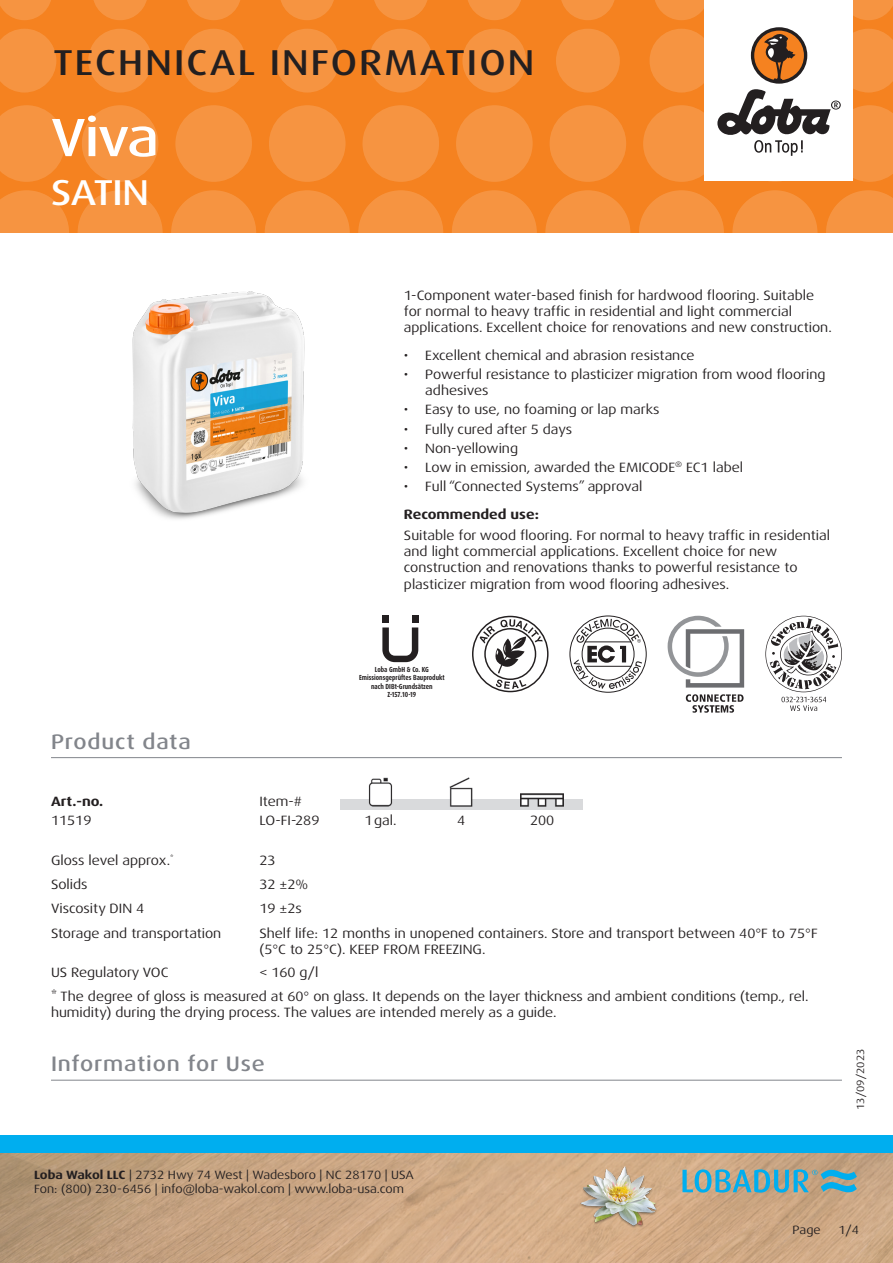
<style>
.page{position:relative;width:893px;height:1263px;background:#fff}
.page>*{position:absolute;margin:0;border:0;box-sizing:border-box;transform-origin:0 0}
.t1{font:500 expanded 54px "Dax Pro";color:#fff}
.t2{font:500 expanded 36px "Dax Pro";letter-spacing:.06em;color:#231f20}
.t3{font:500 expanded 36px "Dax Pro";letter-spacing:-.015em;color:#fff}
.Titel_grau{font:500 expanded 21px "Dax Pro";letter-spacing:.04em;color:#82858b}
.Text{font:expanded 13.5px/16.2px "Dax Pro";color:#231f20}
.Text_Bold{font:700 expanded 13.5px "Dax Pro";color:#231f20}
.Text_zentriert{font:expanded 13.5px "Dax Pro";color:#231f20}
.t4{font:expanded 12px/14.4px "Dax Pro";color:#231f20}
.t5{font:expanded 10.5px "Dax Pro";color:#231f20}
.DIBT{font:700 7.35px/8.6px "Dax Pro";color:#231f20;text-align:center;scale:.82 1}
.s1{font-weight:700}
</style>
<div class="page">
<div style="left:0;top:0;width:893px;height:233px;background:#f58220"></div>
<svg style="left:0;top:190px;width:69px;height:43px"></svg>
<svg style="left:78px;top:190px;width:85px;height:85px;fill:#f69441"></svg>
<svg style="left:171px;top:190px;width:85px;height:85px;fill:#f69441"></svg>
<svg style="left:265px;top:190px;width:85px;height:85px;fill:#f69441"></svg>
<svg style="left:358px;top:190px;width:85px;height:85px;fill:#f69441"></svg>
<svg style="left:545px;top:190px;width:85px;height:85px;fill:#f69441"></svg>
<svg style="left:452px;top:190px;width:85px;height:85px;fill:#f69441"></svg>
<svg style="left:732px;top:190px;width:85px;height:85px;fill:#f69441"></svg>
<svg style="left:639px;top:190px;width:85px;height:85px;fill:#f69441"></svg>
<svg style="left:826px;top:190px;width:67px;height:43px"></svg>
<svg style="left:0;top:105px;width:65px;height:77px"></svg>
<svg style="left:82px;top:105px;width:76px;height:77px"></svg>
<svg style="left:175px;top:105px;width:77px;height:77px"></svg>
<svg style="left:269px;top:105px;width:76px;height:77px"></svg>
<svg style="left:456px;top:105px;width:77px;height:77px"></svg>
<svg style="left:362px;top:105px;width:77px;height:77px"></svg>
<svg style="left:550px;top:105px;width:76px;height:77px"></svg>
<svg style="left:0;top:29px;width:56px;height:63px"></svg>
<svg style="left:182px;top:29px;width:64px;height:63px"></svg>
<svg style="left:88px;top:29px;width:64px;height:63px"></svg>
<svg style="left:275px;top:29px;width:64px;height:63px"></svg>
<svg style="left:462px;top:29px;width:64px;height:63px"></svg>
<svg style="left:369px;top:29px;width:64px;height:63px"></svg>
<svg style="left:556px;top:29px;width:64px;height:63px"></svg>
<svg style="left:0;top:0;width:51px;height:20px"></svg>
<svg style="left:187px;top:0;width:53px;height:20px"></svg>
<svg style="left:468px;top:0;width:53px;height:20px"></svg>
<svg style="left:655px;top:0;width:49px;height:20px"></svg>
<svg style="left:93px;top:0;width:54px;height:20px"></svg>
<svg style="left:374px;top:0;width:54px;height:20px"></svg>
<svg style="left:281px;top:0;width:53px;height:20px"></svg>
<svg style="left:561px;top:0;width:54px;height:20px"></svg>
<svg style="left:853px;top:0;width:40px;height:20px"></svg>
<img style="left:0;top:1152px;width:893px;height:111px">
<div style="left:0;top:1135px;width:893px;height:17px;background:#00aeef"></div>
<div style="left:704px;top:0;width:149px;height:181px;background:#fff"></div>
<svg style="left:643px;top:29px;width:250px;height:153px"></svg>
<img style="left:578px;top:1161px;width:82px;height:81px">
<svg style="left:682px;top:1169px;width:175px;height:24px"></svg>
<hr style="left:51px;top:1080px;width:791px;height:1px;background:#82858b">
<hr style="left:51px;top:757px;width:791px;height:1px;background:#82858b">
<img style="left:368px;top:777px;width:196px;height:22px">
<img style="left:340px;top:799px;width:243px;height:11px">
<img style="left:106px;top:272px;width:216px;height:247px">
<div style="left:412px;top:616px;width:6px;height:7px;background:#231f20"></div>
<div style="left:382px;top:616px;width:7px;height:7px;background:#231f20"></div>
<svg style="left:382px;top:627px;width:36px;height:35px"></svg>
<svg style="left:472px;top:616px;width:77px;height:76px"></svg>
<svg style="left:570px;top:616px;width:76px;height:76px"></svg>
<svg style="left:686px;top:694px;width:57px;height:19px"></svg>
<svg style="left:668px;top:616px;width:76px;height:72px"></svg>
<svg style="left:765px;top:616px;width:77px;height:95px"></svg>
<h2 class="t2" style="left:53px;top:40px;width:483px">TECHNICAL INFORMATION</h2>
<p class="t1" style="left:51px;top:103px;width:109px">Viva</p>
<h2 class="t3" style="left:51px;top:169px;width:99px">SATIN</h2>
<p class="Titel_grau" style="left:51px;top:728px;width:141px">Product data</p>
<p class="Text" style="left:404px;top:287px;width:429px">1-Component water-based finish for hardwood flooring. Suitable for normal to heavy traffic in residential and light commercial applications. Excellent choice for renovations and new construction.</p>
<p class="Text" style="left:404px;top:347px;width:292px">• Excellent chemical and abrasion resistance</p>
<p class="Text" style="left:425px;top:366px;width:402px;text-indent:-21px">• Powerful resistance to plasticizer migration from wood flooring adhesives</p>
<p class="Text" style="left:404px;top:402px;width:257px">• Easy to use, no foaming or lap marks</p>
<p class="Text" style="left:404px;top:421px;width:170px">• Fully cured after 5 days</p>
<p class="Text" style="left:404px;top:440px;width:116px">• Non-yellowing</p>
<p class="Text" style="left:404px;top:459px;width:341px">• Low in emission, awarded the EMICODE<sup>®</sup> EC1 label</p>
<p class="Text" style="left:404px;top:478px;width:240px">• Full “Connected Systems” approval</p>
<p class="Text_Bold" style="left:404px;top:505px;width:136px">Recommended use:</p>
<p class="Text" style="left:404px;top:527px;width:427px">Suitable for wood flooring. For normal to heavy traffic in residential and light commercial applications. Excellent choice for new construction and renovations thanks to powerful resistance to plasticizer migration from wood flooring adhesives.</p>
<p class="DIBT" style="left:359px;top:665px;width:106px">Loba GmbH &amp; Co. KG<br>Emissionsgeprüftes Bauprodukt nach DIBt-Grundsätzen<br>Z-157.10-19</p>
<p class="Text_Bold" style="left:51px;top:792px;width:54px">Art.-no.</p>
<p class="Text" style="left:259px;top:793px;width:44px">Item-#</p>
<p class="Text" style="left:51px;top:812px;width:42px">11519</p>
<p class="Text" style="left:259px;top:812px;width:62px">LO-FI-289</p>
<p class="Text_zentriert" style="left:364px;top:811px;width:34px">1gal.</p>
<p class="Text_zentriert" style="left:457px;top:811px;width:10px">4</p>
<p class="Text_zentriert" style="left:530px;top:811px;width:26px">200</p>
<p class="Text" style="left:51px;top:852px;width:124px">Gloss level approx.<sup>*</sup></p>
<p class="Text" style="left:259px;top:852px;width:18px">23</p>
<p class="Text" style="left:51px;top:876px;width:38px">Solids</p>
<p class="Text" style="left:259px;top:876px;width:50px">32 ±2%</p>
<p class="Text" style="left:51px;top:901px;width:95px">Viscosity DIN 4</p>
<p class="Text" style="left:259px;top:901px;width:44px">19 ±2s</p>
<p class="Text" style="left:51px;top:925px;width:172px">Storage and transportation</p>
<p class="Text" style="left:259px;top:925px;width:560px">Shelf life: 12 months in unopened containers. Store and transport between 40°F to 75°F (5°C to 25°C). KEEP FROM FREEZING.</p>
<p class="Text" style="left:51px;top:964px;width:119px">US Regulatory VOC</p>
<p class="Text" style="left:259px;top:964px;width:61px">&lt; 160 g/l</p>
<p class="Text" style="left:51px;top:988px;width:759px">* The degree of gloss is measured at 60° on glass. It depends on the layer thickness and ambient conditions (temp., rel. humidity) during the drying process. The values are intended merely as a guide.</p>
<p class="Titel_grau" style="left:51px;top:1051px;width:215px">Information for Use</p>
<p class="t4" style="left:34px;top:1167px;width:381px"><span class="s1">Loba Wakol LLC</span> | 2732 Hwy 74 West | Wadesboro | NC 28170 | USA<br>Fon: (800) 230-6456 | info@loba-wakol.com | www.loba-usa.com</p>
<p class="t5" style="left:854px;top:1110px;width:63px;rotate:-90deg">13/09/2023</p>
<p class="t4" style="left:793px;top:1223px;width:30px">Page</p>
<p class="t4" style="left:838px;top:1223px;width:22px">1/4</p>
</div>
